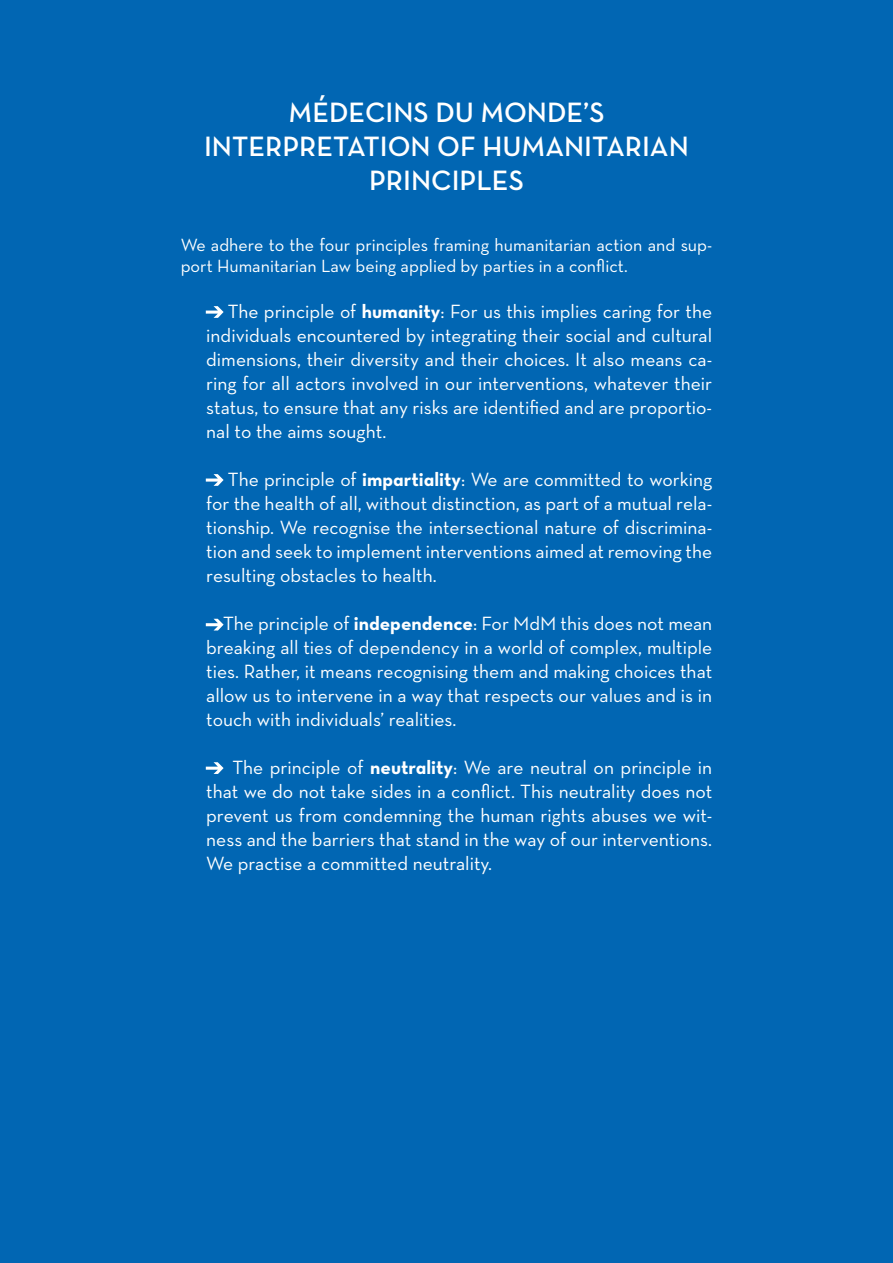
<style>
.page{position:relative;width:893px;height:1263px;background:#0166b3}
.page>*{position:absolute;margin:0;border:0;box-sizing:border-box;transform-origin:0 0}
.t1{font:28.5px/34.2px "Neutra Text Demi Alt";color:#fff;text-align:center}
.t2{font:19.5px/24px "Neutra Text";color:#fff;text-align:justify}
.t3{font:18px/21.6px "Neutra Text";color:#fff}
.s1{font-family:"Neutra Text Bold Alt"}
</style>
<div class="page">
<svg style="left:206px;top:306px;width:18px;height:12px"></svg>
<svg style="left:206px;top:474px;width:18px;height:12px"></svg>
<svg style="left:206px;top:619px;width:18px;height:11px"></svg>
<svg style="left:206px;top:762px;width:18px;height:12px"></svg>
<h1 class="t1" style="left:204px;top:95px;width:486px">MÉDECINS DU MONDE’S<br>INTERPRETATION OF HUMANITARIAN<br>PRINCIPLES</h1>
<p class="t3" style="left:181px;top:233px;width:533px">We adhere to the four principles framing humanitarian action and sup&shy;port Humanitarian Law being applied by parties in a conflict.</p>
<p class="t2" style="left:206px;top:299px;width:508px;text-indent:21px">The principle of <span class="s1">humanity</span>: For us this implies caring for the individuals encountered by integrating their social and cultural dimensions, their diversity and their choices. It also means ca&shy;ring for all actors involved in our interventions, whatever their status, to ensure that any risks are identified and are proportio&shy;nal to the aims sought.</p>
<p class="t2" style="left:206px;top:467px;width:508px;text-indent:22px">The principle of <span class="s1">impartiality</span>: We are committed to working for the health of all, without distinction, as part of a mutual rela&shy;tionship. We recognise the intersectional nature of discrimina&shy;tion and seek to implement interventions aimed at removing the resulting obstacles to health.</p>
<p class="t2" style="left:206px;top:611px;width:508px;text-indent:17px">The principle of <span class="s1">independence</span>: For MdM this does not mean breaking all ties of dependency in a world of complex, multiple ties. Rather, it means recognising them and making choices that allow us to intervene in a way that respects our values and is in touch with individuals’ realities.</p>
<p class="t2" style="left:206px;top:755px;width:508px;text-indent:26px">The principle of <span class="s1">neutrality</span>: We are neutral on principle in that we do not take sides in a conflict. This neutrality does not prevent us from condemning the human rights abuses we wit&shy;ness and the barriers that stand in the way of our interventions.<br>We practise a committed neutrality.</p>
</div>
